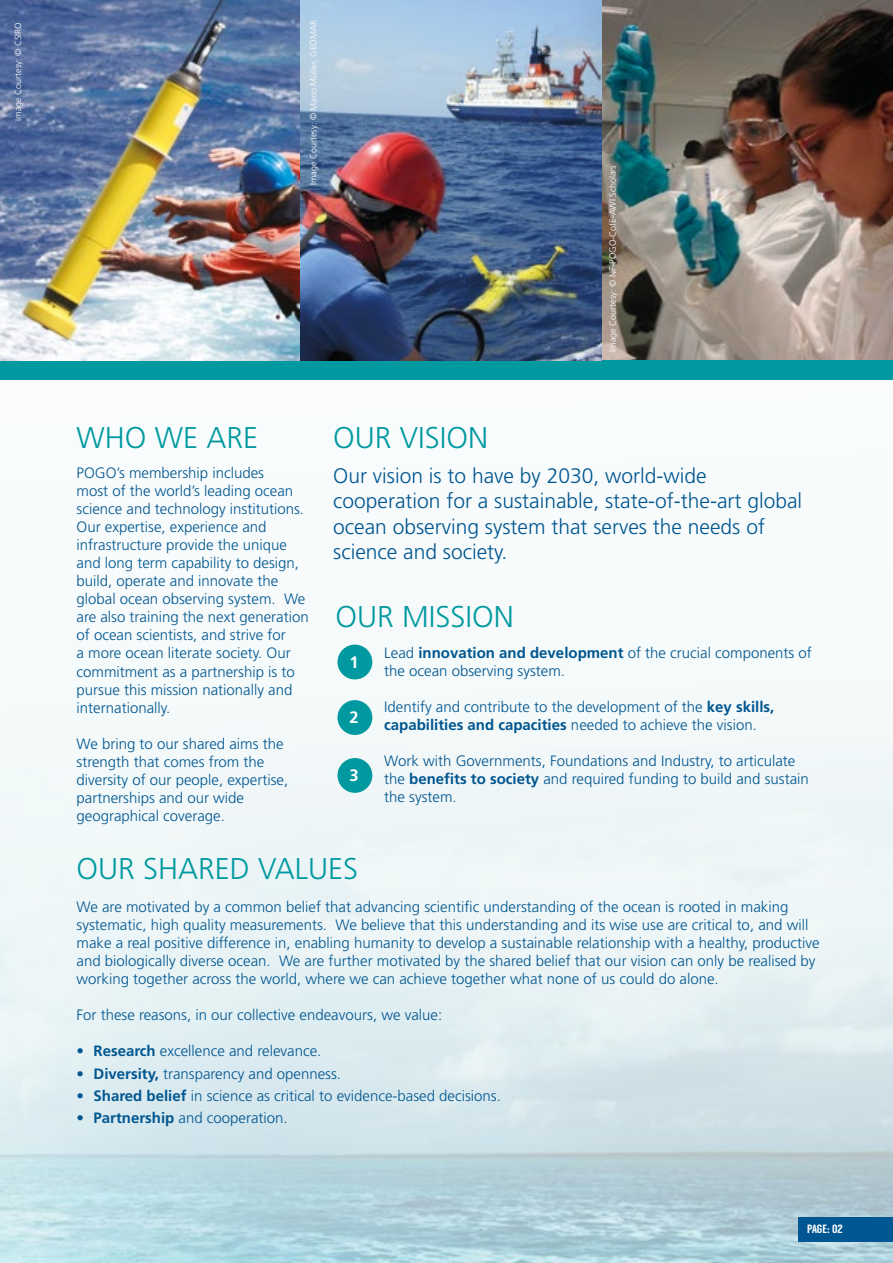
<style>
.page{position:relative;width:893px;height:1263px;background:#fff}
.page>*{position:absolute;margin:0;border:0;box-sizing:border-box;transform-origin:0 0}
.t1{font:300 30px "Frutiger";color:#0099a0}
.t2{font:300 21px/25.2px "Frutiger";color:#005690}
.t3{font:700 16.5px "Frutiger";color:#fff}
.t4{font:300 15px/18px "Frutiger";color:#005690}
.t5{font:12px "Langdon";letter-spacing:-.015em;color:#fff}
.t6{font:300 9px "Frutiger";color:#fff}
.s1{font-weight:700}
</style>
<div class="page">
<img style="left:0;top:644px;width:893px;height:619px">
<div style="left:337px;top:645px;width:35px;height:34px;background:#0099a0;border-radius:50%"></div>
<div style="left:337px;top:700px;width:35px;height:35px;background:#0099a0;border-radius:50%"></div>
<div style="left:337px;top:758px;width:35px;height:35px;background:#0099a0;border-radius:50%"></div>
<div style="left:798px;top:1217px;width:95px;height:25px;background:#005690"></div>
<div style="left:0;top:310px;width:893px;height:70px;background:#0099a0"></div>
<img style="left:0;top:0;width:300px;height:360px">
<img style="left:300px;top:0;width:303px;height:360px">
<img style="left:603px;top:0;width:290px;height:360px">
<p class="t6" style="left:13px;top:121px;width:100px;rotate:-90deg">Image Courtesy: © CSIRO</p>
<p class="t6" style="left:308px;top:185px;width:166px;rotate:-90deg">Image Courtesy: © Mario Müller, GEOMAR</p>
<p class="t6" style="left:608px;top:351px;width:188px;rotate:-90deg">Image Courtesy: © NF-POGO-CofE-AWI Scholars</p>
<p class="t1" style="left:77px;top:420px;width:183px">WHO WE ARE</p>
<p class="t4" style="left:77px;top:464px;width:234px">POGO’s membership includes<br>most of the world’s leading ocean science and technology institutions.<br>Our expertise, experience and infrastructure provide the unique and long term capability to design, build, operate and innovate the global ocean observing system. We are also training the next generation of ocean scientists, and strive for<br>a more ocean literate society. Our commitment as a partnership is to pursue this mission nationally and internationally.</p>
<p class="t4" style="left:77px;top:734px;width:213px">We bring to our shared aims the strength that comes from the diversity of our people, expertise, partnerships and our wide geographical coverage.</p>
<p class="t1" style="left:333px;top:420px;width:157px">OUR VISION</p>
<p class="t2" style="left:333px;top:463px;width:471px">Our vision is to have by 2030, world-wide cooperation for a sustainable, state-of-the-art global ocean observing system that serves the needs of science and society.</p>
<p class="t1" style="left:335px;top:600px;width:180px">OUR MISSION</p>
<p class="t3" style="left:349px;top:652px;width:11px">1</p>
<p class="t4" style="left:384px;top:644px;width:429px">Lead <span class="s1">innovation and development</span> of the crucial components of the ocean observing system.</p>
<p class="t4" style="left:384px;top:698px;width:392px">Identify and contribute to the development of the <span class="s1">key skills, capabilities and capacities</span> needed to achieve the vision.</p>
<p class="t4" style="left:384px;top:752px;width:426px">Work with Governments, Foundations and Industry, to articulate the <span class="s1">benefits to society</span> and required funding to build and sustain the system.</p>
<p class="t3" style="left:349px;top:708px;width:11px">2</p>
<p class="t3" style="left:349px;top:766px;width:11px">3</p>
<p class="t1" style="left:77px;top:851px;width:283px">OUR SHARED VALUES</p>
<p class="t4" style="left:77px;top:898px;width:745px">We are motivated by a common belief that advancing scientific understanding of the ocean is rooted in making systematic, high quality measurements. We believe that this understanding and its wise use are critical to, and will make a real positive difference in, enabling humanity to develop a sustainable relationship with a healthy, productive and biologically diverse ocean. We are further motivated by the shared belief that our vision can only be realised by working together across the world, where we can achieve together what none of us could do alone.</p>
<p class="t4" style="left:77px;top:1006px;width:367px">For these reasons, in our collective endeavours, we value:</p>
<p class="t4" style="left:77px;top:1042px;width:246px"><span class="s1">• Research</span> excellence and relevance.</p>
<p class="t4" style="left:77px;top:1064px;width:266px"><span class="s1">• Diversity,</span> transparency and openness.</p>
<p class="t4" style="left:77px;top:1086px;width:426px"><span class="s1">• Shared belief</span> in science as critical to evidence-based decisions.</p>
<p class="t4" style="left:77px;top:1109px;width:213px"><span class="s1">• Partnership</span> and cooperation.</p>
<p class="t5" style="left:807px;top:1222px;width:37px">PAGE: 02</p>
</div>
